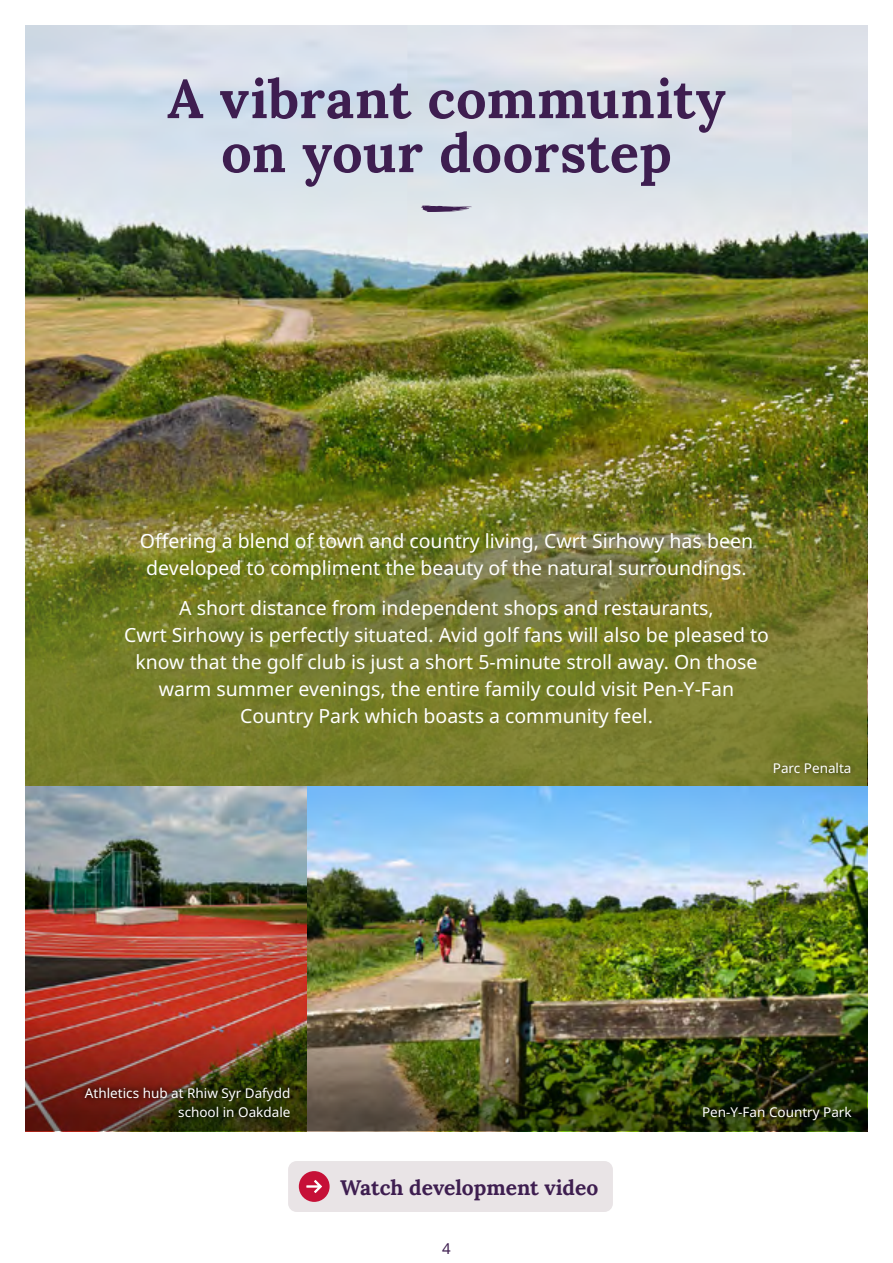
<style>
.page{position:relative;width:893px;height:1263px;background:#fff}
.page>*{position:absolute;margin:0;border:0;box-sizing:border-box;transform-origin:0 0}
.t1{font:700 54px/54px "Lora";letter-spacing:.005em;color:#3e1e50;text-align:center}
.t2{font:700 21px "Lora";color:#3e1e50}
.t3{font:19.5px/27px "Noto Sans";color:#fff;text-align:center}
.t4{font:15px "Noto Sans";color:#3e1e50}
.t5{font:13.5px/19.5px "Noto Sans";color:#fff;text-align:right}
</style>
<div class="page">
<img style="left:26px;top:26px;width:841px;height:761px">
<img style="left:26px;top:342px;width:841px;height:444px">
<img style="left:306px;top:787px;width:561px;height:344px">
<img style="left:26px;top:787px;width:280px;height:344px">
<img style="left:26px;top:1000px;width:841px;height:130px">
<div style="left:288px;top:1161px;width:325px;height:51px;background:#e9e4e6;border-radius:9px"></div>
<div style="left:299px;top:1171px;width:31px;height:31px;background:#c61037;border-radius:50%"></div>
<svg style="left:306px;top:1180px;width:16px;height:13px"></svg>
<div style="left:770px;top:760px;width:84px;height:18px;background:#000;opacity:.41"></div>
<div style="left:80px;top:1082px;width:215px;height:41px;background:#000;opacity:.86"></div>
<div style="left:700px;top:1104px;width:155px;height:21px;background:#000;opacity:.41"></div>
<svg style="left:421px;top:206px;width:51px;height:6px"></svg>
<h1 class="t1" style="left:167px;top:68px;width:560px">A vibrant community on your doorstep</h1>
<p class="t3" style="left:140px;top:528px;width:615px">Offering a blend of town and country living, Cwrt Sirhowy has been developed to compliment the beauty of the natural surroundings.</p>
<p class="t3" style="left:124px;top:595px;width:646px">A short distance from independent shops and restaurants,<br>Cwrt Sirhowy is perfectly situated. Avid golf fans will also be pleased to know that the golf club is just a short 5-minute stroll away. On those warm summer evenings, the entire family could visit Pen-Y-Fan Country Park which boasts a community feel.</p>
<p class="t5" style="left:773px;top:759px;width:80px">Parc Penalta</p>
<p class="t5" style="left:85px;top:1083px;width:207px">Athletics hub at Rhiw Syr Dafydd school in Oakdale</p>
<p class="t2" style="left:340px;top:1171px;width:260px">Watch development video</p>
<p class="t4" style="left:442px;top:1237px;width:10px">4</p>
<p class="t5" style="left:702px;top:1103px;width:151px">Pen-Y-Fan Country Park</p>
</div>
